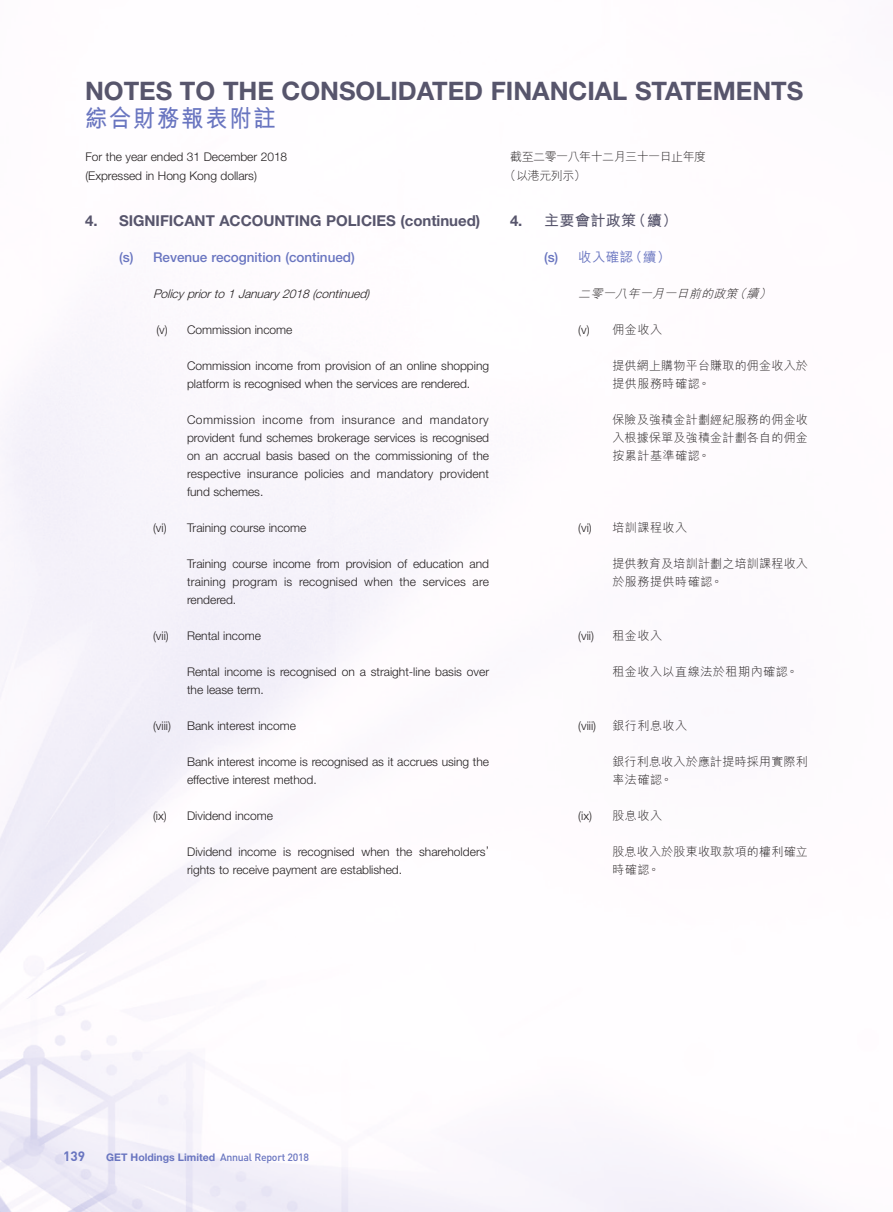
<style>
.page{position:relative;width:893px;height:1212px;background:#fff}
.page>*{position:absolute;margin:0;border:0;box-sizing:border-box;transform-origin:0 0}
.t1{font:700 25.5px "Helvetica Neue LT Std";color:#57556c}
.t2{font:700 24px "M Hei HK";letter-spacing:.08em;color:#6975c0;scale:.93 1}
.Heading_1{font:700 15px "Helvetica Neue LT Std";color:#57556c}
.C_Heading_1{font:700 15px "M Hei HK";letter-spacing:.025em;color:#57556c}
.C_Heading_1-2{font:700 15px "Helvetica Neue LT Std";color:#57556c}
.Heading_2{font:500 13.5px "Helvetica Neue LT Std";color:#6975c0}
.C_Heading_2{font:500 13.5px "M Hei HK";color:#6975c0}
.t3{font:700 13.5px "DIN";color:#6975c0}
.C_Heading_2-2{font:500 13.5px "Helvetica Neue LT Std";color:#6975c0}
.Body_Text{font:300 12px/18px "Helvetica Neue LT Std";color:#231f20}
.C_Body_Text{font:300 12px/18px "M Hei HK";letter-spacing:.02em;color:#231f20}
.Heading_5{font:300 12px "Helvetica Neue LT Std";color:#231f20}
.Heading_3{font:italic 300 12px "Helvetica Neue LT Std";color:#231f20}
.Body_Text-2{font:300 12px "Helvetica Neue LT Std";letter-spacing:.035em;color:#231f20}
.C_Body_Text-2{font:300 12px/18.5px "M Hei HK";letter-spacing:-.04em;color:#231f20}
.C_Heading_4{font:300 12px "M Hei HK";letter-spacing:.05em;color:#231f20}
.C_Heading_4-2{font:300 12px "Helvetica Neue LT Std";color:#231f20}
.C_Heading_3{font:italic 300 12px "M Hei HK";color:#231f20}
.C_Body_Text-3{font:300 12px "M Hei HK";letter-spacing:.05em;color:#231f20}
.t4{font:700 10.5px "Helvetica Neue LT Std";color:#6975c0}
.t5{font:500 10.5px "DIN";letter-spacing:-.025em;color:#6975c0}
</style>
<div class="page">
<h1 class="t1" style="left:85px;top:75px;width:720px">NOTES TO THE CONSOLIDATED FINANCIAL STATEMENTS</h1>
<h2 class="t2" style="left:85px;top:101px;width:207px">綜合財務報表附註</h2>
<p class="Body_Text" style="left:85px;top:148px;width:203px;line-height:18.5px">For the year ended 31 December 2018 (Expressed in Hong Kong dollars(</p>
<p class="C_Body_Text-2" style="left:504px;top:148px;width:203px;text-indent:6px">截至二零一八年十二月三十一日止年度（以港元列示(</p>
<p class="Heading_1" style="left:85px;top:211px;width:14px">4.</p>
<p class="Heading_1" style="left:119px;top:211px;width:363px">SIGNIFICANT ACCOUNTING POLICIES (continued(</p>
<p class="Heading_2" style="left:119px;top:249px;width:16px">s( )</p>
<p class="Heading_2" style="left:153px;top:249px;width:203px">Revenue recognition (continued(</p>
<p class="Heading_3" style="left:312px;top:286px;width:8px">(</p>
<p class="Heading_3" style="left:366px;top:286px;width:4px">(</p>
<p class="Heading_3" style="left:153px;top:286px;width:218px">Policy prior to 1 January 2018 continued</p>
<p class="Heading_5" style="left:156px;top:322px;width:13px">v( )</p>
<p class="Heading_5" style="left:153px;top:520px;width:15px">(vi)</p>
<p class="Heading_5" style="left:153px;top:628px;width:17px">(vii)</p>
<p class="Heading_5" style="left:153px;top:718px;width:19px">(viii)</p>
<p class="Heading_5" style="left:153px;top:808px;width:15px">i x( )</p>
<p class="Heading_5" style="left:187px;top:322px;width:107px">Commission income</p>
<p class="Body_Text" style="left:187px;top:356px;width:303px">Commission income from provision of an online shopping platform is recognised when the services are rendered.</p>
<p class="Body_Text-2" style="left:430px;top:412px;width:60px">mandatory</p>
<p class="Body_Text-2" style="left:187px;top:412px;width:70px">Commission</p>
<p class="Body_Text" style="left:187px;top:428px;width:303px">provident fund schemes brokerage services is recognised</p>
<p class="Body_Text" style="left:187px;top:446px;width:303px">on an accrual basis based on the commissioning of the</p>
<p class="Body_Text" style="left:440px;top:464px;width:50px">provident</p>
<p class="Body_Text" style="left:263px;top:410px;width:42px">income</p>
<p class="Body_Text" style="left:310px;top:410px;width:26px">from</p>
<p class="Body_Text-2" style="left:342px;top:412px;width:55px">insurance</p>
<p class="Body_Text" style="left:402px;top:410px;width:22px">and</p>
<p class="Body_Text" style="left:187px;top:464px;width:78px">respective fund schemes.</p>
<p class="Heading_5" style="left:187px;top:520px;width:121px">Training course income</p>
<p class="Body_Text" style="left:247px;top:464px;width:52px">insurance</p>
<p class="Body_Text" style="left:305px;top:464px;width:41px">policies</p>
<p class="Body_Text" style="left:351px;top:464px;width:21px">and</p>
<p class="Body_Text" style="left:377px;top:464px;width:58px">mandatory</p>
<p class="Body_Text" style="left:187px;top:554px;width:41px">Training</p>
<p class="Body_Text" style="left:273px;top:554px;width:39px">income</p>
<p class="Body_Text" style="left:317px;top:554px;width:25px">from</p>
<p class="Body_Text" style="left:346px;top:554px;width:47px">provision</p>
<p class="Body_Text" style="left:397px;top:554px;width:11px">of</p>
<p class="Body_Text" style="left:413px;top:554px;width:52px">education</p>
<p class="Body_Text" style="left:470px;top:554px;width:21px">and</p>
<p class="Body_Text" style="left:232px;top:554px;width:37px">course</p>
<p class="Body_Text" style="left:187px;top:572px;width:51px">training rendered.</p>
<p class="Heading_5" style="left:187px;top:628px;width:75px">Rental income</p>
<p class="Body_Text" style="left:233px;top:572px;width:46px">program</p>
<p class="Body_Text" style="left:284px;top:572px;width:10px">is</p>
<p class="Body_Text" style="left:299px;top:572px;width:60px">recognised</p>
<p class="Body_Text" style="left:364px;top:572px;width:30px">when</p>
<p class="Body_Text" style="left:400px;top:572px;width:18px">the</p>
<p class="Body_Text" style="left:423px;top:572px;width:45px">services</p>
<p class="Body_Text" style="left:473px;top:572px;width:18px">are</p>
<p class="Body_Text" style="left:187px;top:662px;width:304px">Rental income is recognised on a straight-line basis over the lease term.</p>
<p class="Heading_5" style="left:187px;top:718px;width:110px">Bank interest income</p>
<p class="Body_Text" style="left:187px;top:752px;width:304px">Bank interest income is recognised as it accrues using the effective interest method.</p>
<p class="Heading_5" style="left:187px;top:808px;width:87px">Dividend income</p>
<p class="Body_Text" style="left:419px;top:842px;width:71px">shareholders‘</p>
<p class="Body_Text" style="left:187px;top:842px;width:216px">Dividend<br>rights to receive payment are established.</p>
<p class="Body_Text" style="left:239px;top:842px;width:39px">income</p>
<p class="Body_Text" style="left:283px;top:842px;width:10px">is</p>
<p class="Body_Text" style="left:298px;top:842px;width:59px">recognised</p>
<p class="Body_Text" style="left:361px;top:842px;width:30px">when</p>
<p class="Body_Text" style="left:396px;top:842px;width:18px">the</p>
<p class="C_Heading_1-2" style="left:510px;top:211px;width:14px">4.</p>
<p class="C_Heading_1" style="left:544px;top:210px;width:93px">主要會計政策</p>
<p class="C_Heading_1" style="left:631px;top:210px;width:48px">（續(</p>
<p class="C_Heading_2-2" style="left:544px;top:249px;width:15px">s( )</p>
<p class="C_Heading_2" style="left:578px;top:247px;width:56px">收入確認</p>
<p class="C_Heading_2" style="left:629px;top:247px;width:43px">（續(</p>
<p class="C_Heading_3" style="left:747px;top:287px;width:17px">續</p>
<p class="C_Heading_3" style="left:734px;top:287px;width:17px">（</p>
<p class="C_Heading_3" style="left:759px;top:287px;width:17px">(</p>
<p class="C_Heading_3" style="left:578px;top:287px;width:164px">二零一八年一月一日前的政策</p>
<p class="C_Heading_4" style="left:612px;top:323px;width:51px">佣金收入</p>
<p class="C_Heading_4-2" style="left:578px;top:322px;width:13px">v( )</p>
<p class="C_Body_Text" style="left:612px;top:356px;width:197px">提供網上購物平台賺取的佣金收入於提供服務時確認。</p>
<p class="C_Body_Text" style="left:612px;top:410px;width:197px;text-align:justify">保險及強積金計劃經紀服務的佣金收入根據保單及強積金計劃各自的佣金按累計基準確認。</p>
<p class="C_Heading_4-2" style="left:578px;top:520px;width:15px">(vi)</p>
<p class="C_Heading_4" style="left:612px;top:521px;width:76px">培訓課程收入</p>
<p class="C_Body_Text" style="left:612px;top:554px;width:197px">提供教育及培訓計劃之培訓課程收入於服務提供時確認。</p>
<p class="C_Heading_4-2" style="left:578px;top:628px;width:17px">(vii)</p>
<p class="C_Heading_4" style="left:612px;top:629px;width:51px">租金收入</p>
<p class="C_Body_Text-3" style="left:612px;top:665px;width:187px">租金收入以直線法於租期內確認。</p>
<p class="C_Heading_4-2" style="left:578px;top:718px;width:19px">(viii)</p>
<p class="C_Heading_4" style="left:612px;top:719px;width:76px">銀行利息收入</p>
<p class="C_Heading_4-2" style="left:578px;top:808px;width:15px">i x( )</p>
<p class="C_Body_Text" style="left:612px;top:752px;width:197px">銀行利息收入於應計提時採用實際利率法確認。</p>
<p class="C_Heading_4" style="left:612px;top:809px;width:51px">股息收入</p>
<p class="C_Body_Text" style="left:612px;top:842px;width:197px">股息收入於股東收取款項的權利確立時確認。</p>
<p class="t3" style="left:63px;top:1147px;width:23px">139</p>
<p class="t4" style="left:106px;top:1151px;width:110px">GET Holdings Limited</p>
<p class="t5" style="left:220px;top:1150px;width:90px">Annual Report 2018</p>
</div>
